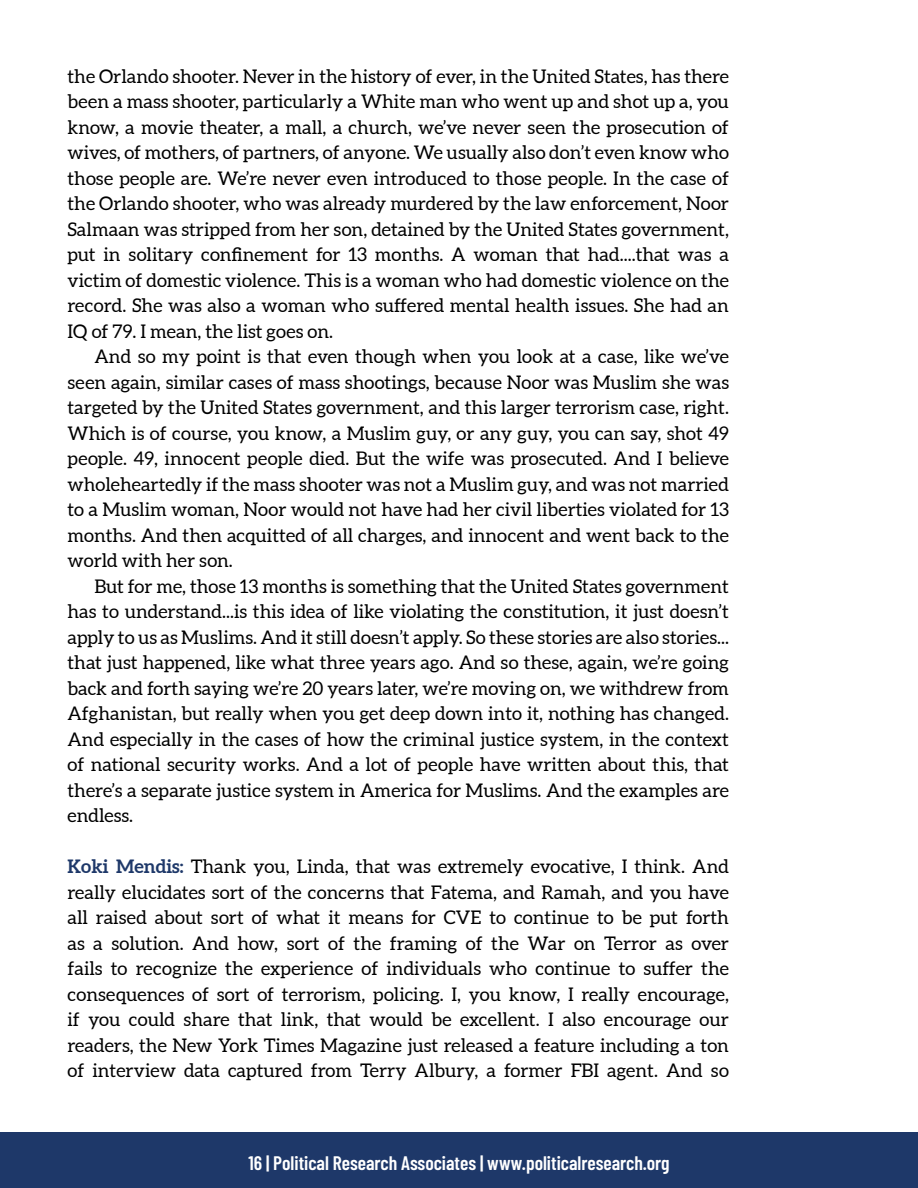
<style>
.page{position:relative;width:918px;height:1188px;background:#fff}
.page>*{position:absolute;margin:0;border:0;box-sizing:border-box;transform-origin:0 0}
.t1{font:600 19.5px "Barlow Condensed";color:#fff}
.Body{font:18.75px/25.5px "Aleo";color:#000;text-align:justify}
.FP{font:18.75px/25.5px "Aleo";color:#000;text-align:justify}
.s1{font-weight:700;color:#1e3869}
</style>
<div class="page">
<div style="left:0;top:1133px;width:918px;height:55px;background:#1e3869"></div>
<p class="Body" style="left:68px;top:64px;width:663px">the Orlando shooter. Never in the history of ever, in the United States, has there been a mass shooter, particularly a White man who went up and shot up a, you know, a movie theater, a mall, a church, we’ve never seen the prosecution of wives, of mothers, of partners, of anyone. We usually also don’t even know who those people are. We’re never even introduced to those people. In the case of the Orlando shooter, who was already murdered by the law enforcement, Noor Salmaan was stripped from her son, detained by the United States government, put in solitary confinement for 13 months. A woman that had....that was a victim of domestic violence. This is a woman who had domestic violence on the record. She was also a woman who suffered mental health issues. She had an IQ of 79. I mean, the list goes on.</p>
<p class="Body" style="left:68px;top:345px;width:663px;text-indent:27px">And so my point is that even though when you look at a case, like we’ve seen again, similar cases of mass shootings, because Noor was Muslim she was targeted by the United States government, and this larger terrorism case, right.<br>Which is of course, you know, a Muslim guy, or any guy, you can say, shot 49 people. 49, innocent people died. But the wife was prosecuted. And I believe wholeheartedly if the mass shooter was not a Muslim guy, and was not married to a Muslim woman, Noor would not have had her civil liberties violated for 13 months. And then acquitted of all charges, and innocent and went back to the world with her son.</p>
<p class="Body" style="left:68px;top:574px;width:663px;text-indent:27px">But for me, those 13 months is something that the United States government has to understand...is this idea of like violating the constitution, it just doesn’t apply to us as Muslims. And it still doesn’t apply. So these stories are also stories... that just happened, like what three years ago. And so these, again, we’re going back and forth saying we’re 20 years later, we’re moving on, we withdrew from Afghanistan, but really when you get deep down into it, nothing has changed.<br>And especially in the cases of how the criminal justice system, in the context of national security works. And a lot of people have written about this, that there’s a separate justice system in America for Muslims. And the examples are endless.</p>
<p class="FP" style="left:68px;top:855px;width:663px"><span class="s1">Koki Mendis:</span> Thank you, Linda, that was extremely evocative, I think. And really elucidates sort of the concerns that Fatema, and Ramah, and you have all raised about sort of what it means for CVE to continue to be put forth as a solution. And how, sort of the framing of the War on Terror as over fails to recognize the experience of individuals who continue to suffer the consequences of sort of terrorism, policing. I, you know, I really encourage, if you could share that link, that would be excellent. I also encourage our readers, the New York Times Magazine just released a feature including a ton of interview data captured from Terry Albury, a former FBI agent. And so</p>
<p class="t1" style="left:248px;top:1149px;width:423px">16 | Political Research Associates | www.politicalresearch.org</p>
</div>
